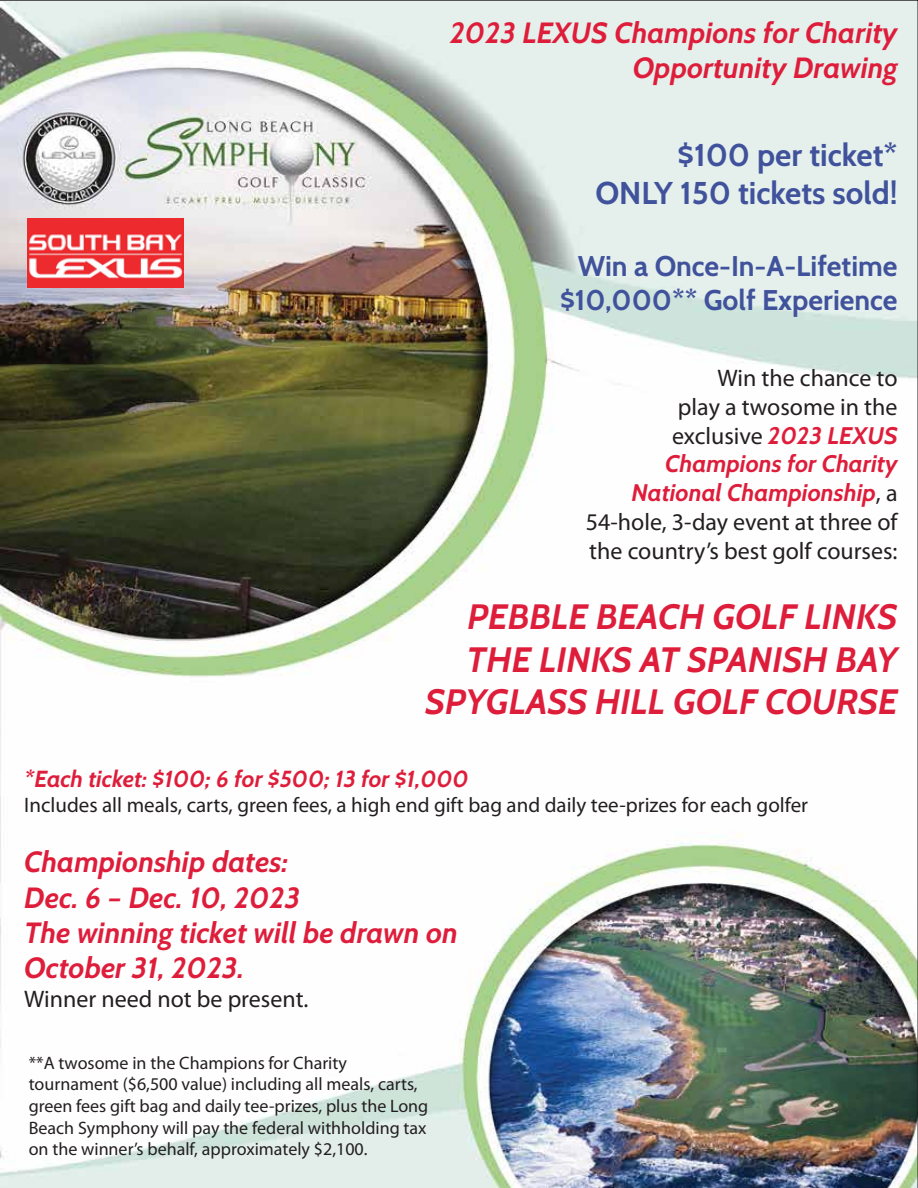
<style>
.page{position:relative;width:918px;height:1188px;background:#fff}
.page>*{position:absolute;margin:0;border:0;box-sizing:border-box;transform-origin:0 0}
.t1{font:italic 700 35.25px/42.3px "Cabin";color:#de1d3b;text-align:right}
.t2{font:700 31.5px/37.8px "Cabin";color:#40529b;text-align:right}
.t3{font:italic 700 29.25px/35.1px "Cabin";color:#de1d3b;text-align:right}
.t4{font:700 28.5px/34.2px "Cabin";color:#40529b;text-align:right}
.t5{font:24px/28.8px "Myriad Pro";color:#231f20;text-align:justify}
.t6{font:italic 700 24px/28.8px "Cabin";color:#de1d3b;text-align:right}
.t7{font:italic 700 23.25px "Cabin";color:#de1d3b}
.t8{font:21px "Myriad Pro";color:#231f20}
.t9{font:18px/21.6px "Myriad Pro";color:#231f20}
.s1{font-family:"Cabin";font-weight:700;font-style:italic;color:#de1d3b}
.s2{font-family:"Myriad Pro";font-weight:400;font-style:normal;color:#231f20}
</style>
<div class="page">
<img style="left:0;top:0;width:918px;height:1188px">
<h3 class="t3" style="left:450px;top:15px;width:449px">2023 LEXUS Champions for Charity<br>Opportunity Drawing</h3>
<h2 class="t2" style="left:595px;top:136px;width:304px">$100 per ticket*<br>ONLY 150 tickets sold!</h2>
<h3 class="t4" style="left:560px;top:249px;width:339px">Win a Once-In-A-Lifetime $10,000** Golf Experience</h3>
<h3 class="t5" style="left:672px;top:363px;width:227px;text-indent:46px">Win the chance to play a twosome in the exclusive <span class="s1">2023 LEXUS</span></h3>
<h3 class="t6" style="left:632px;top:450px;width:267px">Champions for Charity<br>National Championship<span class="s2">, a</span></h3>
<h3 class="t5" style="left:586px;top:507px;width:313px">54-hole, 3-day event at three of the country’s best golf courses:</h3>
<h1 class="t1" style="left:425px;top:596px;width:474px">PEBBLE BEACH GOLF LINKS<br>THE LINKS AT SPANISH BAY<br>SPYGLASS HILL GOLF COURSE</h1>
<p class="t7" style="left:24px;top:765px;width:446px">*Each ticket: $100; 6 for $500; 13 for $1,000</p>
<p class="t8" style="left:24px;top:792px;width:785px">Includes all meals, carts, green fees, a high end gift bag and daily tee-prizes for each golfer</p>
<h3 class="t3" style="left:24px;top:845px;width:435px;text-align:left">Championship dates:<br>Dec. 6 – Dec. 10, 2023<br>The winning ticket will be drawn on<br>October 31, 2023.</h3>
<h3 class="t5" style="left:24px;top:984px;width:286px">Winner need not be present.</h3>
<p class="t9" style="left:29px;top:1052px;width:401px">**A twosome in the Champions for Charity tournament ($6,500 value) including all meals, carts, green fees gift bag and daily tee-prizes, plus the Long Beach Symphony will pay the federal withholding tax on the winner’s behalf, approximately $2,100.</p>
</div>
